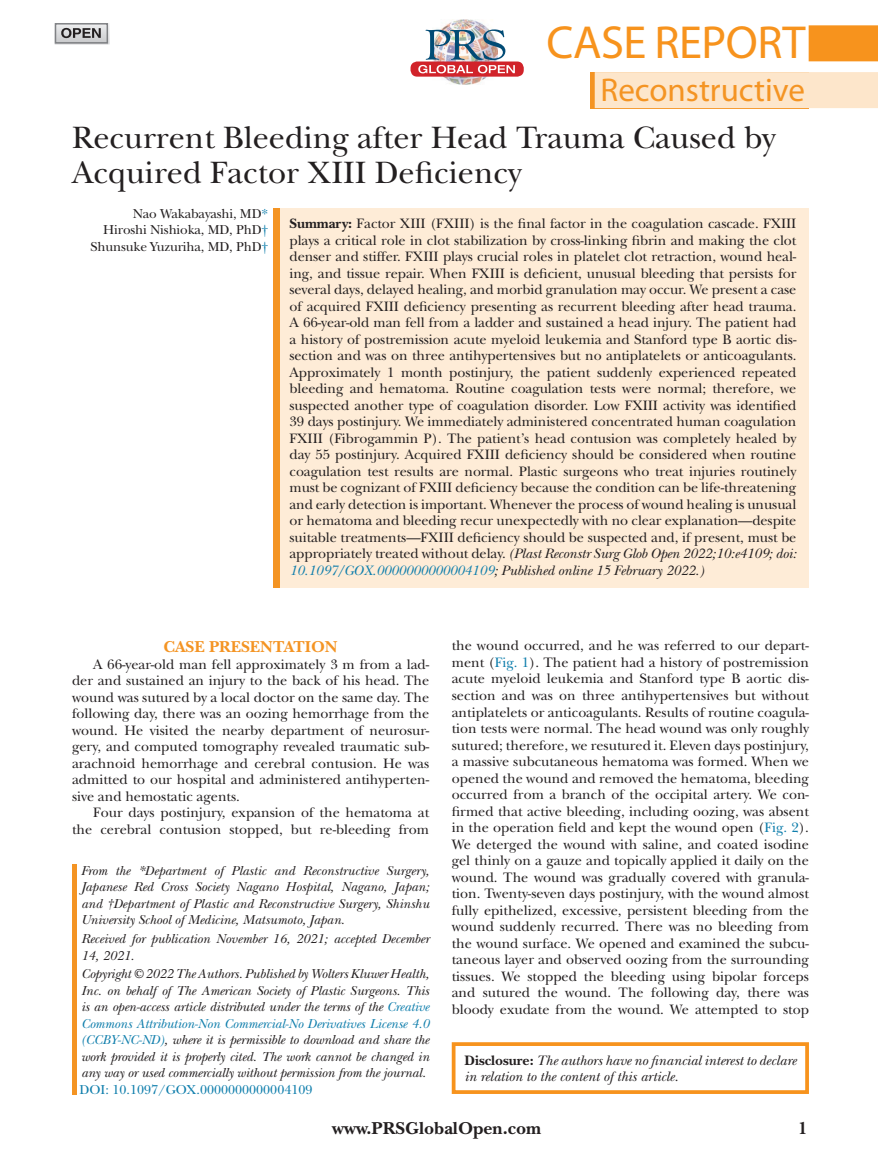
<style>
.page{position:relative;width:878px;height:1175px;background:#fff}
.page>*{position:absolute;margin:0;border:0;box-sizing:border-box;transform-origin:0 0}
.t1{font:46.5px "Myriad Pro";letter-spacing:-.01em;color:#f7931d}
.t2{font:33px "Myriad Pro";color:#f49423}
.t3{font:32.25px/34.5px "New Baskerville Std";color:#231f20}
.t4{font:700 18px "New Baskerville Std";color:#231f20}
.t5{font:700 16.5px "New Baskerville Std";color:#f49423}
.t6{font:14.25px/16.5px "New Baskerville Std";color:#231f20;text-align:justify}
.t7{font:italic 14.25px/16.5px "New Baskerville Std";color:#231f20}
.t8{font:italic 13.5px/16.5px "New Baskerville Std";color:#231f20;text-align:justify}
.t9{font:13.5px/16.5px "New Baskerville Std";letter-spacing:-.01em;color:#231f20;text-align:right}
.t10{font:13.5px "New Baskerville Std";color:#0f7eac}
.s1{color:#0f7eac}
.s2{font-weight:700}
.s3{font-style:italic}
.s4{font-style:italic;color:#0f7eac}
.s5{font-weight:700;font-style:normal}
</style>
<div class="page">
<div style="left:452px;top:1042px;width:356px;height:52px;border:4px solid #f7931d"></div>
<div style="left:594px;top:72px;width:284px;height:36px;background:#fde6cb"></div>
<hr style="left:72px;top:864px;width:4px;height:66px;background:#f49423">
<hr style="left:72px;top:930px;width:4px;height:35px;background:#f49423">
<hr style="left:72px;top:965px;width:4px;height:118px;background:#f49423">
<hr style="left:72px;top:1081px;width:4px;height:13px;background:#f49423">
<div style="left:274px;top:207px;width:534px;height:380px;background:#feecd7"></div>
<div style="left:274px;top:206px;width:6px;height:381px;background:#f49423"></div>
<div style="left:72px;top:126px;width:736px;height:82px;background:#fff"></div>
<img style="left:54px;top:23px;width:55px;height:22px">
<div style="left:55px;top:23px;width:53px;height:21px;border:2px solid #808285"></div>
<svg style="left:61px;top:28px;width:40px;height:10px"></svg>
<div style="left:808px;top:25px;width:70px;height:36px;background:#f7931d"></div>
<img style="left:441px;top:20px;width:48px;height:64px">
<div style="left:410px;top:61px;width:113px;height:16px;background:#d1232a;border-radius:7px"></div>
<img style="left:418px;top:29px;width:97px;height:44px">
<h1 class="t1" style="left:546px;top:14px;width:260px">Case Report</h1>
<h2 class="t2" style="left:600px;top:69px;width:206px">Reconstructive</h2>
<h3 class="t3" style="left:72px;top:121px;width:705px">Recurrent Bleeding after Head Trauma Caused by<br>Acquired Factor XIII Deficiency</h3>
<p class="t9" style="left:91px;top:205px;width:179px">Nao Wakabayashi, MD<span class="s1">*<br></span>Hiroshi Nishioka, MD, PhD<span class="s1">†<br></span>Shunsuke Yuzuriha, MD, PhD<span class="s1">†</span></p>
<p class="t6" style="left:289px;top:215px;width:508px"><span class="s2">Summary:</span> Factor XIII (FXIII) is the final factor in the coagulation cascade. FXIII plays a critical role in clot stabilization by cross-linking fibrin and making the clot denser and stiffer. FXIII plays crucial roles in platelet clot retraction, wound heal&shy;ing, and tissue repair. When FXIII is deficient, unusual bleeding that persists for several days, delayed healing, and morbid granulation may occur. We present a case of acquired FXIII deficiency presenting as recurrent bleeding after head trauma.<br>A 66-year-old man fell from a ladder and sustained a head injury. The patient had a history of postremission acute myeloid leukemia and Stanford type B aortic dis&shy;section and was on three antihypertensives but no antiplatelets or anticoagulants.<br>Approximately 1 month postinjury, the patient suddenly experienced repeated bleeding and hematoma. Routine coagulation tests were normal; therefore, we suspected another type of coagulation disorder. Low FXIII activity was identified 39 days postinjury. We immediately administered concentrated human coagulation FXIII (Fibrogammin P). The patient’s head contusion was completely healed by day 55 postinjury. Acquired FXIII deficiency should be considered when routine coagulation test results are normal. Plastic surgeons who treat injuries routinely must be cognizant of FXIII deficiency because the condition can be life-threatening and early detection is important. Whenever the process of wound healing is unusual or hematoma and bleeding recur unexpectedly with no clear explanation—despite suitable treatments—FXIII deficiency should be suspected and, if present, must be appropriately treated without delay. <span class="s3">(Plast Reconstr Surg Glob Open 2022;10:e4109; doi:<br></span><span class="s4">10.1097/GOX.0000000000004109</span><span class="s3">; Published online 15 February 2022.)</span></p>
<p class="t5" style="left:163px;top:637px;width:176px">CASE PRESENTATION</p>
<p class="t6" style="left:72px;top:655px;width:359px;text-indent:21px">A 66-year-old man fell approximately 3 m from a lad&shy;der and sustained an injury to the back of his head. The wound was sutured by a local doctor on the same day. The following day, there was an oozing hemorrhage from the wound. He visited the nearby department of neurosur&shy;gery, and computed tomography revealed traumatic sub&shy;arachnoid hemorrhage and cerebral contusion. He was admitted to our hospital and administered antihyperten&shy;sive and hemostatic agents.</p>
<p class="t6" style="left:72px;top:804px;width:359px;text-align:right">Four days postinjury, expansion of the hematoma at the cerebral contusion stopped, but re-bleeding from</p>
<p class="t8" style="left:81px;top:862px;width:350px">From the *Department of Plastic and Reconstructive Surgery, Japanese Red Cross Society Nagano Hospital, Nagano, Japan; and †Department of Plastic and Reconstructive Surgery, Shinshu University School of Medicine, Matsumoto, Japan.</p>
<p class="t8" style="left:81px;top:930px;width:350px">Received for publication November 16, 2021; accepted December<br>14, 2021.</p>
<p class="t8" style="left:81px;top:965px;width:350px">Copyright © 2022 The Authors. Published by Wolters Kluwer Health, Inc. on behalf of The American Society of Plastic Surgeons. This is an open-access article distributed under the terms of the <span class="s1">Creative Commons Attribution-Non Commercial-No Derivatives License 4.0 (CCBY-NC-ND)</span>, where it is permissible to download and share the work provided it is properly cited. The work cannot be changed in any way or used commercially without permission from the journal.</p>
<p class="t10" style="left:80px;top:1081px;width:234px">DOI: 10.1097/GOX.0000000000004109</p>
<p class="t6" style="left:452px;top:637px;width:359px">the wound occurred, and he was referred to our depart&shy;ment (<span class="s1">Fig. 1</span>). The patient had a history of postremission acute myeloid leukemia and Stanford type B aortic dis&shy;section and was on three antihypertensives but without antiplatelets or anticoagulants. Results of routine coagula&shy;tion tests were normal. The head wound was only roughly sutured; therefore, we resutured it. Eleven days postinjury, a massive subcutaneous hematoma was formed. When we opened the wound and removed the hematoma, bleeding occurred from a branch of the occipital artery. We con&shy;firmed that active bleeding, including oozing, was absent in the operation field and kept the wound open (<span class="s1">Fig. 2</span>).<br>We deterged the wound with saline, and coated isodine gel thinly on a gauze and topically applied it daily on the wound. The wound was gradually covered with granula&shy;tion. Twenty-seven days postinjury, with the wound almost fully epithelized, excessive, persistent bleeding from the wound suddenly recurred. There was no bleeding from the wound surface. We opened and examined the subcu&shy;taneous layer and observed oozing from the surrounding tissues. We stopped the bleeding using bipolar forceps and sutured the wound. The following day, there was bloody exudate from the wound. We attempted to stop</p>
<p class="t7" style="left:464px;top:1051px;width:333px"><span class="s5">Disclosure:</span> The authors have no financial interest to declare in relation to the content of this article.</p>
<p class="t4" style="left:332px;top:1118px;width:210px">www.PRSGlobalOpen.com</p>
<p class="t4" style="left:798px;top:1118px;width:11px">1</p>
</div>
